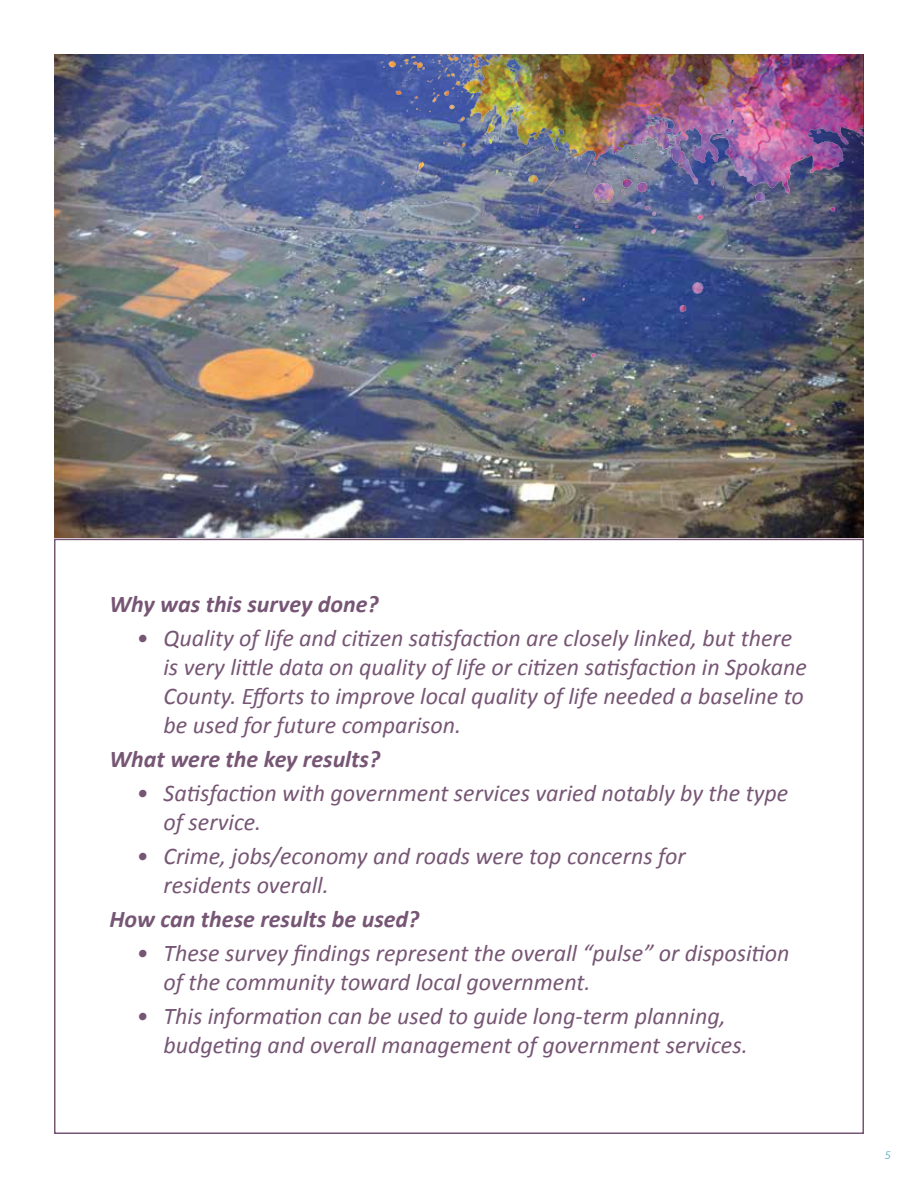
<style>
.page{position:relative;width:918px;height:1188px;background:#fff}
.page>*{position:absolute;margin:0;border:0;box-sizing:border-box;transform-origin:0 0}
.t1{font:italic 24px/28.8px "Calibri";color:#765674}
.t2{font:italic 700 24px "Calibri";color:#765674}
.t3{font:italic 300 12px "Calibri";color:#409cb3}
</style>
<div class="page">
<img style="left:54px;top:54px;width:810px;height:484px">
<img style="left:314px;top:54px;width:550px;height:451px">
<p class="t2" style="left:110px;top:587px;width:271px">Why was this survey done?</p>
<p class="t1" style="left:164px;top:623px;width:645px;text-indent:-27px">• Quality of life and citizen satisfaction are closely linked, but there is very little data on quality of life or citizen satisfaction in Spokane County. Efforts to improve local quality of life needed a baseline to be used for future comparison.</p>
<p class="t2" style="left:110px;top:742px;width:272px">What were the key results?</p>
<p class="t1" style="left:164px;top:778px;width:626px;text-indent:-27px">• Satisfaction with government services varied notably by the type of service.</p>
<p class="t1" style="left:164px;top:841px;width:524px;text-indent:-27px">• Crime, jobs/economy and roads were top concerns for residents overall.</p>
<p class="t2" style="left:110px;top:902px;width:311px">How can these results be used?</p>
<p class="t1" style="left:164px;top:938px;width:628px;text-indent:-27px">• These survey findings represent the overall “pulse” or disposition of the community toward local government.</p>
<p class="t1" style="left:164px;top:1001px;width:586px;text-indent:-27px">• This information can be used to guide long-term planning, budgeting and overall management of government services.</p>
<p class="t3" style="left:885px;top:1148px;width:8px">5</p>
</div>
